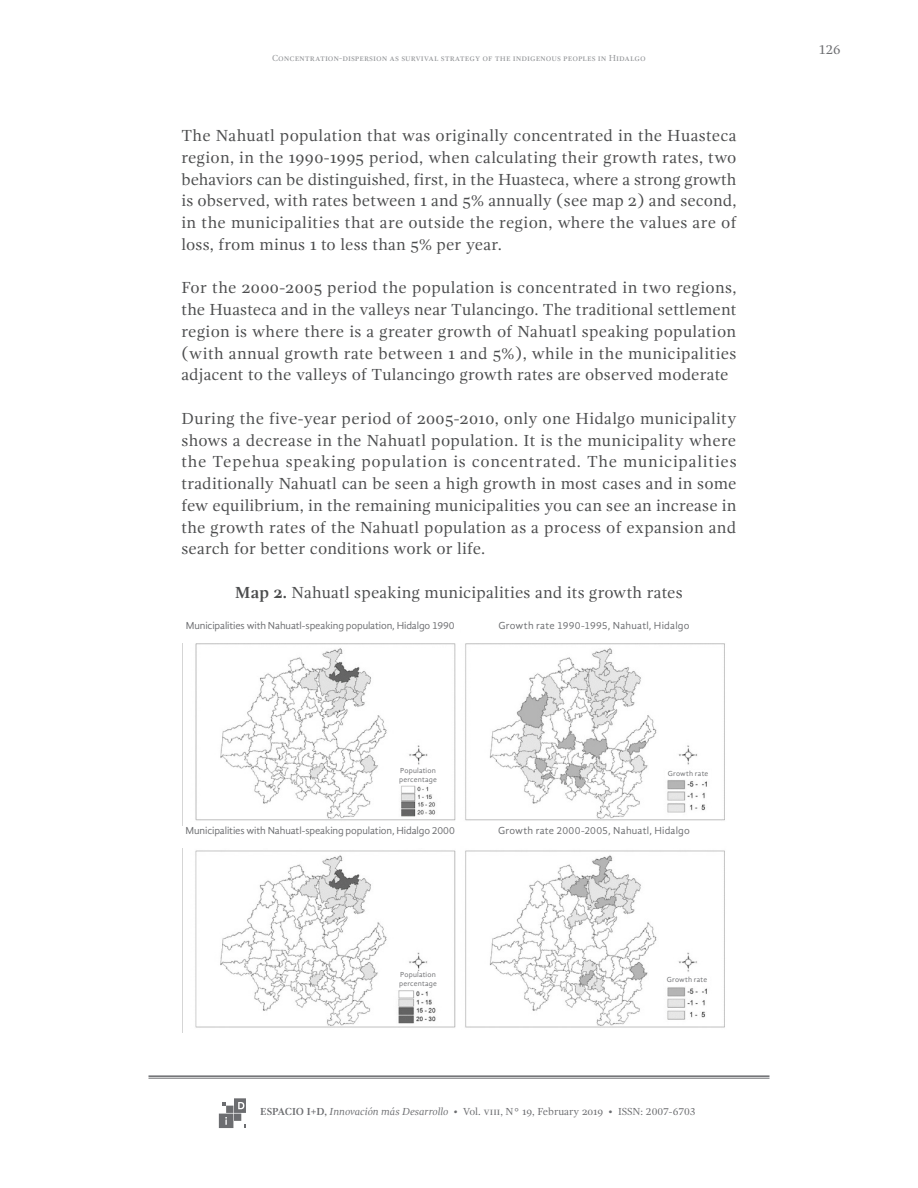
<style>
.page{position:relative;width:918px;height:1188px;background:#fff}
.page>*{position:absolute;margin:0;border:0;box-sizing:border-box;transform-origin:0 0}
.Párrafo_p{font:16.5px/21.8px "Gandhi Serif";letter-spacing:.01em;color:#4b4c4d;text-align:justify}
.titulo_imagen{font:16.5px "Gandhi Serif";letter-spacing:.01em;color:#4b4c4d}
.t1{font:13.5px "Gandhi Serif";color:#6c6d70}
.t2{font:10.5px "Gandhi Sans";letter-spacing:-.01em;color:#6c6d70}
.t3{font:10.5px "Gandhi Serif";letter-spacing:-.005em;color:#6c6d70}
.t4{font:10.5px "Gandhi Sans";letter-spacing:.015em;color:#6c6d70}
.t5{font:9px "Gandhi Serif";color:#939598}
.t6{font:7.5px/9px "Gandhi Sans";letter-spacing:.02em;color:#6c6d70}
.s1{font-weight:700}
.s2{font-style:italic}
</style>
<div class="page">
<hr style="left:148px;top:1075px;width:622px;height:2px;background:#6c6d70">
<hr style="left:148px;top:1078px;width:622px;height:1px;background:#6c6d70">
<svg style="left:219px;top:1098px;width:27px;height:30px"></svg>
<img style="left:182px;top:643px;width:543px;height:390px">
<div style="left:390px;top:767px;width:56px;height:18px;background:#fff"></div>
<div style="left:181px;top:826px;width:278px;height:21px;background:#fff"></div>
<div style="left:464px;top:826px;width:260px;height:21px;background:#fff"></div>
<div style="left:390px;top:971px;width:56px;height:18px;background:#fff"></div>
<div style="left:665px;top:770px;width:46px;height:9px;background:#fff"></div>
<div style="left:664px;top:977px;width:46px;height:9px;background:#fff"></div>
<p class="t5" style="left:272px;top:53px;width:375px">Concentration-dispersion as survival strategy of the indigenous peoples in Hidalgo</p>
<p class="Párrafo_p" style="left:181px;top:125px;width:557px">The Nahuatl population that was originally concentrated in the Huasteca region, in the 1990-1995 period, when calculating their growth rates, two behaviors can be distinguished, first, in the Huasteca, where a strong growth is observed, with rates between 1 and 5% annually (see map 2) and second, in the municipalities that are outside the region, where the values are of loss, from minus 1 to less than 5% per year.</p>
<p class="Párrafo_p" style="left:181px;top:277px;width:557px">For the 2000-2005 period the population is concentrated in two regions, the Huasteca and in the valleys near Tulancingo. The traditional settlement region is where there is a greater growth of Nahuatl speaking population (with annual growth rate between 1 and 5%), while in the municipalities adjacent to the valleys of Tulancingo growth rates are observed moderate</p>
<p class="Párrafo_p" style="left:181px;top:407px;width:557px">During the five-year period of 2005-2010, only one Hidalgo municipality shows a decrease in the Nahuatl population. It is the municipality where the Tepehua speaking population is concentrated. The municipalities traditionally Nahuatl can be seen a high growth in most cases and in some few equilibrium, in the remaining municipalities you can see an increase in the growth rates of the Nahuatl population as a process of expansion and search for better conditions work or life.</p>
<p class="titulo_imagen" style="left:235px;top:583px;width:449px"><span class="s1">Map 2.</span> Nahuatl speaking municipalities and its growth rates</p>
<p class="t2" style="left:186px;top:620px;width:271px">Municipalities with Nahuatl-speaking population, Hidalgo 1990</p>
<p class="t4" style="left:498px;top:620px;width:193px">Growth rate 1990-1995, Nahuatl, Hidalgo</p>
<p class="t6" style="left:399px;top:766px;width:39px">Population percentage</p>
<p class="t6" style="left:668px;top:769px;width:42px">Growth rate</p>
<p class="t2" style="left:186px;top:824px;width:271px">Municipalities with Nahuatl-speaking population, Hidalgo 2000</p>
<p class="t4" style="left:498px;top:824px;width:193px">Growth rate 2000-2005, Nahuatl, Hidalgo</p>
<p class="t6" style="left:399px;top:970px;width:39px">Population percentage</p>
<p class="t6" style="left:667px;top:975px;width:42px">Growth rate</p>
<p class="t3" style="left:260px;top:1105px;width:437px"><span class="s1">ESPACIO I+D,</span> <span class="s2">Innovación más Desarrollo •</span> Vol. viii, N° 19, February 2019 • ISSN: 2007-6703</p>
<p class="t1" style="left:818px;top:42px;width:24px">126</p>
</div>
